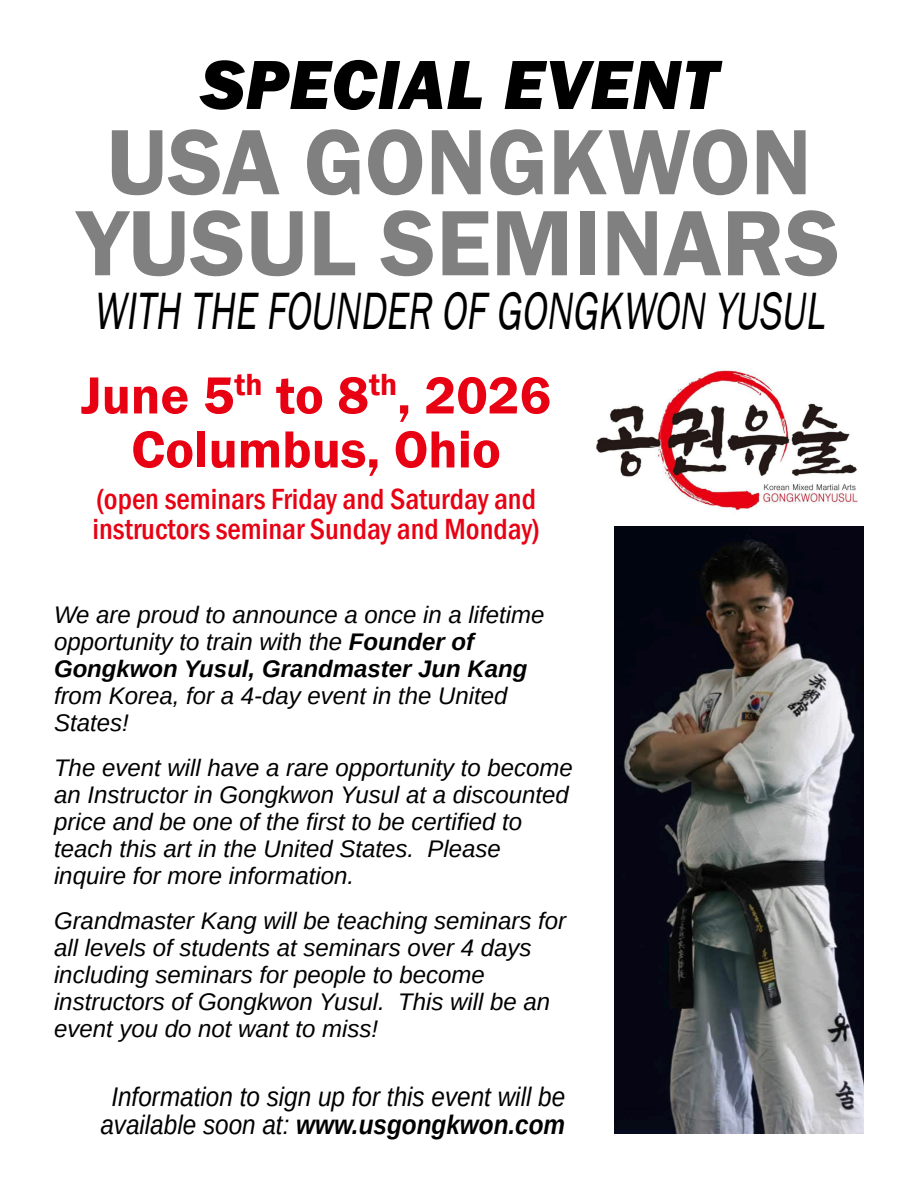
<style>
.page{position:relative;width:918px;height:1188px;background:#fff}
.page>*{position:absolute;margin:0;border:0;box-sizing:border-box;transform-origin:0 0}
.t1{font:600 96px/81px "Franklin Gothic";color:#808080}
.t2{font:italic 800 72px "Franklin Gothic";letter-spacing:.01em;color:#000}
.t3{font:600 54px/54px "Franklin Gothic";color:#e80113;text-align:center}
.t4{font:54px "Franklin Gothic";color:#000;scale:.73 1}
.t5{font:500 condensed 30px/30px "Franklin Gothic";color:#e80113}
.t6{font:italic 27px/28.5px "Liberation Sans";color:#000;text-align:center;scale:.9 1}
.t7{font:italic 24px/27px "Liberation Sans";color:#000}
.s1{font-weight:700}
</style>
<div class="page">
<img style="left:596px;top:369px;width:263px;height:142px">
<img style="left:615px;top:527px;width:249px;height:607px">
<h2 class="t2" style="left:200px;top:59px;width:519px">SPECIAL EVENT</h2>
<h1 class="t1" style="left:78px;top:129px;width:764px">USA GONGKWON<br>YUSUL SEMINARS</h1>
<h3 class="t4" style="left:94px;top:291px;width:1011px">WITH THE FOUNDER OF GONGKWON YUSUL</h3>
<h3 class="t3" style="left:81px;top:373px;width:472px">June 5<sup>th</sup> to 8<sup>th</sup>, 2026<br>Columbus, Ohio</h3>
<p class="t5" style="left:92px;top:487px;width:449px">(open seminars Friday and Saturday and instructors seminar Sunday and Monday)</p>
<p class="t7" style="left:54px;top:603px;width:492px">We are proud to announce a once in a lifetime opportunity to train with the <span class="s1">Founder of<br>Gongkwon Yusul, Grandmaster Jun Kang</span></p>
<p class="t7" style="left:54px;top:684px;width:455px">from Korea, for a 4-day event in the United<br>States!</p>
<p class="t7" style="left:54px;top:756px;width:520px">The event will have a rare opportunity to become an Instructor in Gongkwon Yusul at a discounted price and be one of the first to be certified to teach this art in the United States. Please inquire for more information.</p>
<p class="t7" style="left:54px;top:909px;width:514px">Grandmaster Kang will be teaching seminars for all levels of students at seminars over 4 days including seminars for people to become instructors of Gongkwon Yusul. This will be an event you do not want to miss!</p>
<p class="t6" style="left:100px;top:1084px;width:518px">Information to sign up for this event will be available soon at: <span class="s1">www.usgongkwon.com</span></p>
</div>
